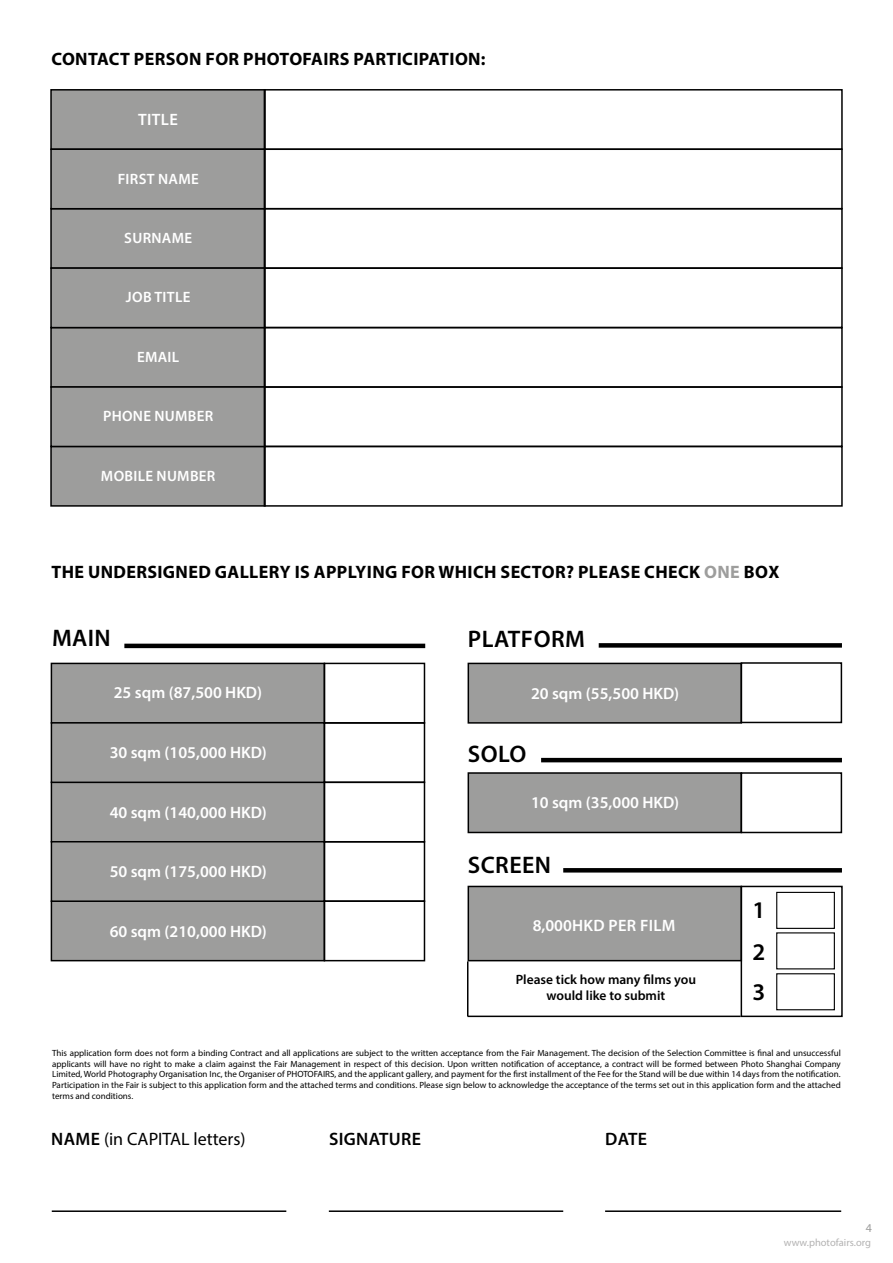
<style>
.page{position:relative;width:893px;height:1263px;background:#fff}
.page>*{position:absolute;margin:0;border:0;box-sizing:border-box;transform-origin:0 0}
.t1{font:600 24px/41px "Myriad Pro";letter-spacing:.02em;color:#000;text-align:justify}
.t2{font:700 18px "Myriad Pro";letter-spacing:.02em;color:#000}
.t3{font:18px "Myriad Pro";color:#000}
.t4{font:600 18px "Myriad Pro";letter-spacing:.02em;color:#000}
.t5{font:600 16.5px "Myriad Pro";color:#fff}
.t6{font:600 16.5px "Myriad Pro";letter-spacing:.02em;color:#fff}
.t7{font:600 15px "Myriad Pro";letter-spacing:.02em;color:#fff}
.t8{font:600 13.5px/16.2px "Myriad Pro";color:#000;text-align:center}
.t9{font:12px "Myriad Pro";color:#9d9d9c}
.t10{font:10.5px "Myriad Pro";color:#b3b2b2}
.t11{font:9px/10.8px "Myriad Pro";color:#000;text-align:justify}
.s1{color:#9d9d9c}
.s2{font-weight:600}
</style>
<div class="page">
<hr style="left:52px;top:1210px;width:234px;height:2px;background:#000">
<hr style="left:329px;top:1210px;width:234px;height:2px;background:#000">
<hr style="left:605px;top:1210px;width:236px;height:2px;background:#000">
<div style="left:50px;top:89px;width:216px;height:61px;background:#9d9d9c;border:2px solid #000"></div>
<div style="left:264px;top:89px;width:579px;height:61px;border:2px solid #000"></div>
<div style="left:50px;top:327px;width:216px;height:61px;background:#9d9d9c"></div>
<div style="left:50px;top:208px;width:216px;height:61px;background:#9d9d9c;border:2px solid #000"></div>
<div style="left:50px;top:446px;width:216px;height:61px;background:#9d9d9c;border:2px solid #000"></div>
<div style="left:264px;top:446px;width:579px;height:61px;border:2px solid #000"></div>
<div style="left:50px;top:148px;width:216px;height:61px;background:#9d9d9c;border:2px solid #000"></div>
<div style="left:264px;top:148px;width:579px;height:61px;border:2px solid #000"></div>
<div style="left:50px;top:386px;width:216px;height:61px;background:#9d9d9c;border:2px solid #000"></div>
<div style="left:264px;top:386px;width:579px;height:61px;border:2px solid #000"></div>
<div style="left:50px;top:267px;width:216px;height:61px;background:#9d9d9c;border:2px solid #000"></div>
<div style="left:264px;top:267px;width:579px;height:61px;border:2px solid #000"></div>
<hr style="left:124px;top:644px;width:301px;height:4px;background:#000">
<hr style="left:541px;top:758px;width:301px;height:4px;background:#000">
<svg style="left:563px;top:868px;width:279px;height:4px"></svg>
<div style="left:599px;top:643px;width:243px;height:5px;background:#000"></div>
<div style="left:51px;top:663px;width:274px;height:61px;background:#9d9d9c;border:2px solid #000"></div>
<div style="left:324px;top:663px;width:101px;height:61px;border:2px solid #000"></div>
<div style="left:51px;top:900px;width:274px;height:61px;background:#9d9d9c;border:2px solid #000"></div>
<div style="left:324px;top:900px;width:101px;height:61px;border:2px solid #000"></div>
<div style="left:51px;top:781px;width:274px;height:61px;background:#9d9d9c"></div>
<div style="left:468px;top:772px;width:274px;height:61px;background:#9d9d9c;border:2px solid #000"></div>
<div style="left:468px;top:886px;width:274px;height:75px;background:#9d9d9c;border:2px solid #000"></div>
<div style="left:468px;top:663px;width:274px;height:61px;background:#9d9d9c;border:2px solid #000"></div>
<div style="left:324px;top:781px;width:101px;height:61px;border:2px solid #000"></div>
<div style="left:741px;top:772px;width:101px;height:61px;border:2px solid #000"></div>
<div style="left:741px;top:886px;width:102px;height:131px;border:2px solid #000"></div>
<div style="left:741px;top:662px;width:101px;height:61px;border:2px solid #000"></div>
<div style="left:51px;top:722px;width:274px;height:61px;background:#9d9d9c;border:2px solid #000"></div>
<div style="left:324px;top:722px;width:101px;height:61px;border:2px solid #000"></div>
<div style="left:51px;top:841px;width:274px;height:61px;background:#9d9d9c;border:2px solid #000"></div>
<div style="left:324px;top:841px;width:101px;height:61px;border:2px solid #000"></div>
<div style="left:776px;top:892px;width:59px;height:37px;border:1px solid #000"></div>
<div style="left:776px;top:932px;width:59px;height:37px;border:1px solid #000"></div>
<div style="left:776px;top:973px;width:59px;height:37px;border:1px solid #000"></div>
<hr style="left:468px;top:1015px;width:273px;height:2px;background:#000">
<hr style="left:467px;top:961px;width:1px;height:55px;background:#000">
<h2 class="t2" style="left:52px;top:47px;width:436px">CONTACT PERSON FOR PHOTOFAIRS PARTICIPATION:</h2>
<h3 class="t5" style="left:138px;top:109px;width:41px">TITLE</h3>
<h3 class="t7" style="left:118px;top:169px;width:83px">FIRST NAME</h3>
<h3 class="t7" style="left:124px;top:228px;width:69px">SURNAME</h3>
<h3 class="t7" style="left:126px;top:288px;width:66px">JOB TITLE</h3>
<h3 class="t7" style="left:137px;top:347px;width:44px">EMAIL</h3>
<h3 class="t7" style="left:103px;top:407px;width:112px">PHONE NUMBER</h3>
<h3 class="t7" style="left:101px;top:466px;width:116px">MOBILE NUMBER</h3>
<h2 class="t2" style="left:52px;top:560px;width:729px">THE UNDERSIGNED GALLERY IS APPLYING FOR WHICH SECTOR? PLEASE CHECK <span class="s1">ONE</span> BOX</h2>
<h1 class="t1" style="left:52px;top:617px;width:60px">MAIN</h1>
<h3 class="t5" style="left:114px;top:682px;width:150px">25 sqm (87,500 HKD)</h3>
<h3 class="t5" style="left:110px;top:742px;width:159px">30 sqm (105,000 HKD)</h3>
<h3 class="t5" style="left:110px;top:802px;width:159px">40 sqm (140,000 HKD)</h3>
<h3 class="t5" style="left:110px;top:861px;width:159px">50 sqm (175,000 HKD)</h3>
<h3 class="t5" style="left:110px;top:920px;width:159px">60 sqm (210,000 HKD)</h3>
<h1 class="t1" style="left:468px;top:618px;width:119px">PLATFORM</h1>
<h3 class="t5" style="left:531px;top:683px;width:150px">20 sqm (55,500 HKD)</h3>
<h1 class="t1" style="left:468px;top:732px;width:60px">SOLO</h1>
<h3 class="t5" style="left:531px;top:792px;width:150px">10 sqm (35,000 HKD)</h3>
<h1 class="t1" style="left:468px;top:843px;width:85px">SCREEN</h1>
<h3 class="t6" style="left:533px;top:915px;width:144px">8,000HKD PER FILM</h3>
<h3 class="t8" style="left:516px;top:971px;width:182px">Please tick how many films you would like to submit</h3>
<h1 class="t1" style="left:753px;top:889px;width:14px">1<br>2<br>3</h1>
<p class="t11" style="left:52px;top:1047px;width:790px">This application form does not form a binding Contract and all applications are subject to the written acceptance from the Fair Management. The decision of the Selection Committee is final and unsuccessful applicants will have no right to make a claim against the Fair Management in respect of this decision. Upon written notification of acceptance, a contract will be formed between Photo Shanghai Company Limited, World Photography Organisation Inc, the Organiser of PHOTOFAIRS, and the applicant gallery, and payment for the first installment of the Fee for the Stand will be due within 14 days from the notification.<br>Participation in the Fair is subject to this application form and the attached terms and conditions. Please sign below to acknowledge the acceptance of the terms set out in this application form and the attached terms and conditions.</p>
<h2 class="t3" style="left:51px;top:1128px;width:196px"><span class="s2">NAME</span> (in CAPITAL letters)</h2>
<h2 class="t4" style="left:329px;top:1127px;width:94px">SIGNATURE</h2>
<h2 class="t4" style="left:605px;top:1127px;width:43px">DATE</h2>
<h3 class="t9" style="left:866px;top:1221px;width:8px">4</h3>
<p class="t10" style="left:784px;top:1236px;width:89px">www.photofairs.org</p>
</div>
